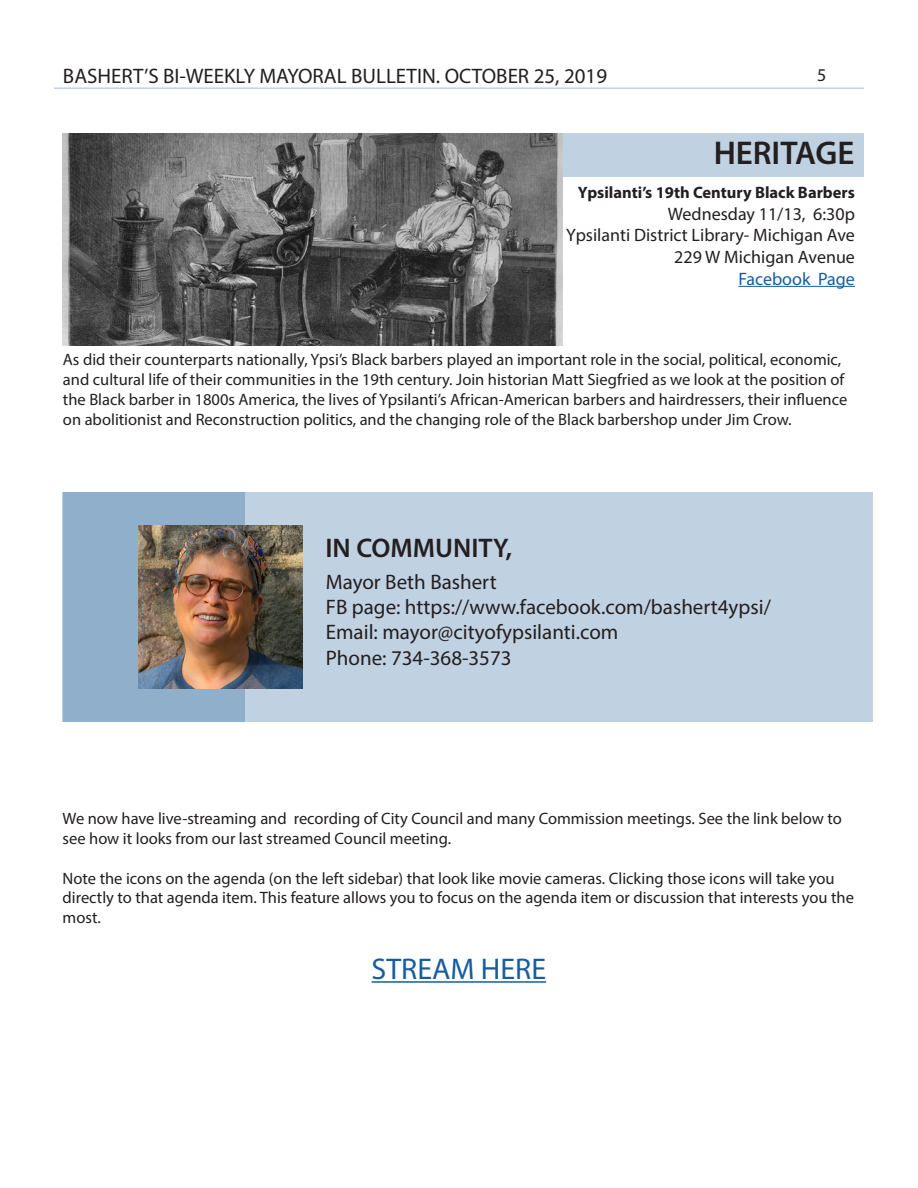
<style>
.page{position:relative;width:918px;height:1188px;background:#fff}
.page>*{position:absolute;margin:0;border:0;box-sizing:border-box;transform-origin:0 0}
.t1{font:600 33px "Myriad Pro";color:#231f20}
.t2{font:30px "Myriad Pro";color:#175d9e}
.t3{font:600 27px "Myriad Pro";color:#231f20}
.t4{font:21px "Myriad Pro";color:#231f20}
.t5{font:18px "Myriad Pro";color:#231f20}
.t6{font:18px "Myriad Pro";color:#175d9e}
.t7{font:16.5px/19.8px "Myriad Pro";color:#231f20}
.t8{font:700 16.5px "Myriad Pro";color:#231f20}
</style>
<div class="page">
<div style="left:63px;top:492px;width:810px;height:230px;background:#c0d1e1"></div>
<hr style="left:54px;top:87px;width:810px;height:2px;background:#014888">
<div style="left:563px;top:133px;width:301px;height:43px;background:#c0d1e1"></div>
<img style="left:63px;top:133px;width:500px;height:212px">
<hr style="left:738px;top:286px;width:117px;height:1px;background:#175d9e">
<hr style="left:372px;top:981px;width:174px;height:2px;background:#175d9e">
<div style="left:63px;top:492px;width:182px;height:230px;background:#90afcb"></div>
<img style="left:139px;top:525px;width:163px;height:164px">
<p class="t4" style="left:63px;top:63px;width:546px">BASHERT’S BI-WEEKLY MAYORAL BULLETIN. OCTOBER 25, 2019</p>
<p class="t5" style="left:817px;top:64px;width:11px">5</p>
<p class="t1" style="left:714px;top:132px;width:142px">HERITAGE</p>
<p class="t8" style="left:578px;top:182px;width:279px">Ypsilanti’s 19th Century Black Barbers</p>
<p class="t5" style="left:668px;top:203px;width:189px">Wednesday 11/13, 6:30p</p>
<p class="t5" style="left:566px;top:224px;width:290px">Ypsilanti District Library- Michigan Ave</p>
<p class="t5" style="left:674px;top:246px;width:182px">229 W Michigan Avenue</p>
<p class="t6" style="left:738px;top:267px;width:118px">Facebook Page</p>
<p class="t7" style="left:63px;top:350px;width:786px">As did their counterparts nationally, Ypsi’s Black barbers played an important role in the social, political, economic, and cultural life of their communities in the 19th century. Join historian Matt Siegfried as we look at the position of the Black barber in 1800s America, the lives of Ypsilanti’s African-American barbers and hairdressers, their influence on abolitionist and Reconstruction politics, and the changing role of the Black barbershop under Jim Crow.</p>
<p class="t3" style="left:325px;top:530px;width:188px">IN COMMUNITY,</p>
<p class="t4" style="left:326px;top:569px;width:172px">Mayor Beth Bashert</p>
<p class="t4" style="left:326px;top:594px;width:447px">FB page: https://www.facebook.com/bashert4ypsi/</p>
<p class="t4" style="left:326px;top:619px;width:294px">Email: mayor@cityofypsilanti.com</p>
<p class="t4" style="left:326px;top:645px;width:187px">Phone: 734-368-3573</p>
<p class="t7" style="left:63px;top:808px;width:781px">We now have live-streaming and recording of City Council and many Commission meetings. See the link below to see how it looks from our last streamed Council meeting.</p>
<p class="t7" style="left:63px;top:868px;width:793px">Note the icons on the agenda (on the left sidebar) that look like movie cameras. Clicking those icons will take you directly to that agenda item. This feature allows you to focus on the agenda item or discussion that interests you the most.</p>
<p class="t2" style="left:372px;top:950px;width:176px">STREAM HERE</p>
</div>
